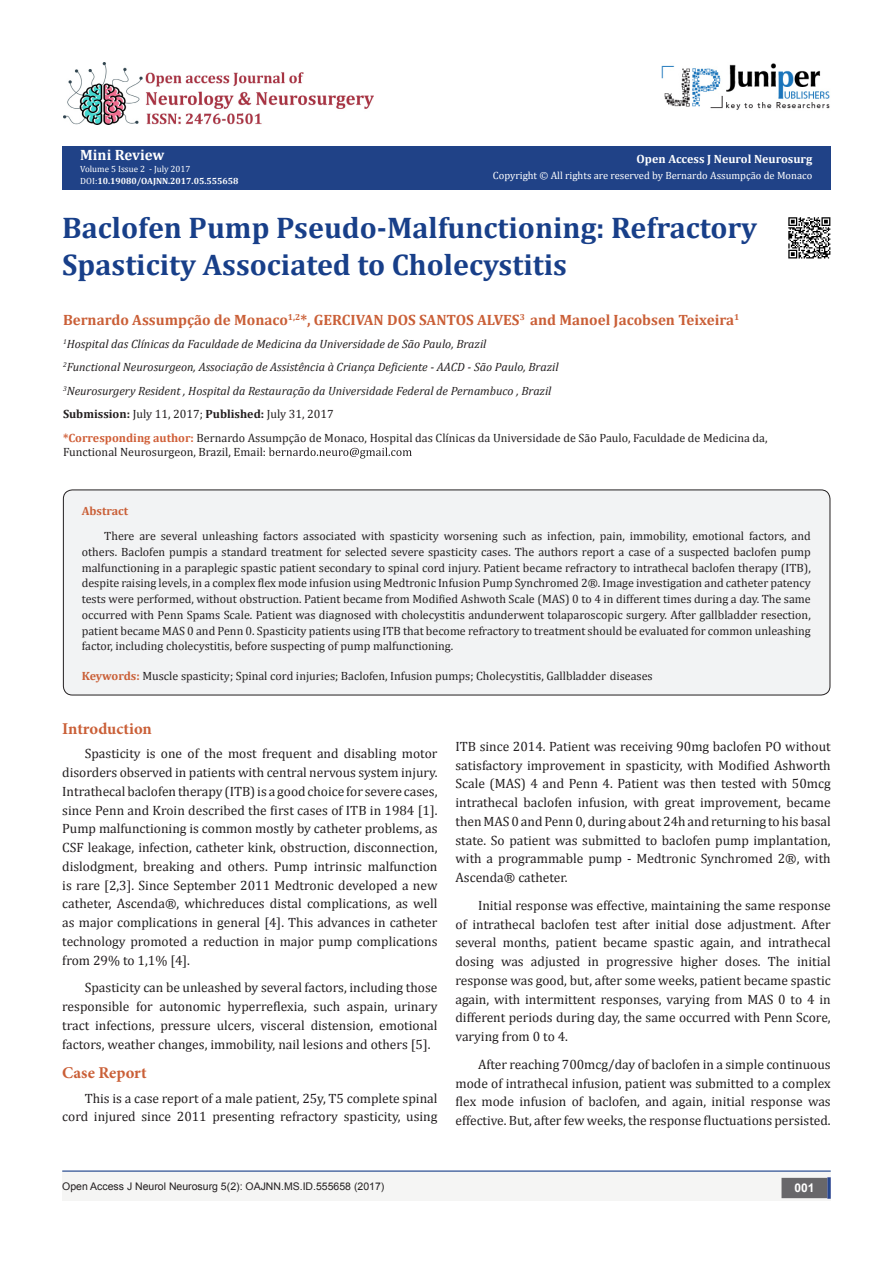
<style>
.page{position:relative;width:893px;height:1263px;background:#fff}
.page>*{position:absolute;margin:0;border:0;box-sizing:border-box;transform-origin:0 0}
.t1{font:700 30px/37.5px "Cambria";color:#183f89}
.t2{font:700 16.5px "Minion Pro";color:#ca5f37}
.t3{font:700 15px "Cambria";color:#ca5f37}
.t4{font:700 15px "Cambria";color:#fff}
.t5{font:13.5px/18.8px "Cambria";color:#231f20;text-align:justify}
.t6{font:12px/15.8px "Cambria";color:#231f20}
.t7{font:italic 12px "Cambria";color:#231f20}
.t8{font:700 12px "Cambria";color:#fff}
.t9{font:700 12px "Cambria";color:#ca5f37}
.t10{font:700 12px "Arial";color:#fff}
.t11{font:10.5px "Cambria";color:#fff}
.t12{font:10.5px "Arial";color:#231f20}
.t13{font:700 9px "Cambria";color:#fff}
.t14{font:9px "Cambria";color:#fff}
.s1{font-weight:400}
.s2{font-weight:700}
.s3{font-weight:700;color:#d05f38}
.s4{font-weight:700;color:#ca5f37}
</style>
<div class="page">
<div style="left:62px;top:146px;width:768px;height:43px;background:#204287"></div>
<svg style="left:269px;top:448px;width:143px;height:11px"></svg>
<div style="left:62px;top:1172px;width:494px;height:29px;background:#f5f5f4"></div>
<div style="left:507px;top:1172px;width:324px;height:29px;background:#f5f5f4"></div>
<div style="left:782px;top:1178px;width:45px;height:19px;background:#68676a"></div>
<div style="left:781px;top:1178px;width:46px;height:20px;border:2px solid #68676a"></div>
<svg style="left:827px;top:1177px;width:4px;height:22px"></svg>
<img style="left:661px;top:63px;width:169px;height:47px">
<hr style="left:62px;top:1170px;width:769px;height:2px;background:#183f89">
<img style="left:63px;top:62px;width:310px;height:63px">
<div style="left:63px;top:490px;width:767px;height:205px;background:#f2f3f4;border-radius:9px"></div>
<div style="left:63px;top:489px;width:767px;height:206px;border:1px solid #231f20;border-radius:9px"></div>
<img style="left:788px;top:217px;width:43px;height:42px">
<p class="t4" style="left:80px;top:144px;width:86px">Mini Review</p>
<p class="t14" style="left:80px;top:164px;width:112px">Volume 5 Issue 2 - July 2017</p>
<p class="t13" style="left:80px;top:175px;width:160px"><span class="s1">DOI:</span>10.19080/OAJNN.2017.05.555658</p>
<p class="t8" style="left:637px;top:150px;width:177px">Open Access J Neurol Neurosurg</p>
<p class="t11" style="left:493px;top:169px;width:321px">Copyright © All rights are reserved by Bernardo Assumpção de Monaco</p>
<p class="t1" style="left:62px;top:208px;width:696px">Baclofen Pump Pseudo-Malfunctioning: Refractory<br>Spasticity Associated to Cholecystitis</p>
<p class="t3" style="left:63px;top:309px;width:678px">Bernardo Assumpção de Monaco<sup>1,2</sup>*, GERCIVAN DOS SANTOS ALVES<sup>3</sup> and Manoel Jacobsen Teixeira<sup>1</sup></p>
<p class="t7" style="left:63px;top:335px;width:425px"><sup>1</sup>Hospital das Clínicas da Faculdade de Medicina da Universidade de São Paulo, Brazil</p>
<p class="t7" style="left:63px;top:359px;width:497px"><sup>2</sup>Functional Neurosurgeon, Associação de Assistência à Criança Deficiente - AACD - São Paulo, Brazil</p>
<p class="t7" style="left:63px;top:382px;width:490px"><sup>3</sup>Neurosurgery Resident , Hospital da Restauração da Universidade Federal de Pernambuco , Brazil</p>
<p class="t6" style="left:63px;top:406px;width:272px"><span class="s2">Submission:</span> July 11, 2017; <span class="s2">Published:</span> July 31, 2017</p>
<p class="t6" style="left:63px;top:430px;width:706px;line-height:14.4px"><span class="s3">*Corresponding author:</span> Bernardo Assumpção de Monaco, Hospital das Clínicas da Universidade de São Paulo, Faculdade de Medicina da,<br>Functional Neurosurgeon, Brazil, Email:</p>
<p class="t9" style="left:82px;top:503px;width:48px">Abstract</p>
<p class="t6" style="left:82px;top:528px;width:731px;text-align:justify;text-indent:22px">There are several unleashing factors associated with spasticity worsening such as infection, pain, immobility, emotional factors, and others. Baclofen pumpis a standard treatment for selected severe spasticity cases. The authors report a case of a suspected baclofen pump malfunctioning in a paraplegic spastic patient secondary to spinal cord injury. Patient became refractory to intrathecal baclofen therapy (ITB), despite raising levels, in a complex flex mode infusion using Medtronic Infusion Pump Synchromed 2®. Image investigation and catheter patency tests were performed, without obstruction. Patient became from Modified Ashwoth Scale (MAS) 0 to 4 in different times during a day. The same occurred with Penn Spams Scale. Patient was diagnosed with cholecystitis andunderwent tolaparoscopic surgery. After gallbladder resection, patient became MAS 0 and Penn 0. Spasticity patients using ITB that become refractory to treatment should be evaluated for common unleashing factor, including cholecystitis, before suspecting of pump malfunctioning.</p>
<p class="t6" style="left:82px;top:668px;width:572px"><span class="s4">Keywords:</span> Muscle spasticity; Spinal cord injuries; Baclofen, Infusion pumps; Cholecystitis, Gallbladder diseases</p>
<p class="t2" style="left:62px;top:717px;width:91px">Introduction</p>
<p class="t5" style="left:62px;top:744px;width:377px;text-indent:22px">Spasticity is one of the most frequent and disabling motor disorders observed in patients with central nervous system injury.<br>Intrathecal baclofen therapy (ITB) is a good choice for severe cases, since Penn and Kroin described the first cases of ITB in 1984 [1].<br>Pump malfunctioning is common mostly by catheter problems, as CSF leakage, infection, catheter kink, obstruction, disconnection, dislodgment, breaking and others. Pump intrinsic malfunction is rare [2,3]. Since September 2011 Medtronic developed a new catheter, Ascenda®, whichreduces distal complications, as well as major complications in general [4]. This advances in catheter technology promoted a reduction in major pump complications from 29% to 1,1% [4].</p>
<p class="t5" style="left:62px;top:978px;width:377px;text-indent:22px">Spasticity can be unleashed by several factors, including those responsible for autonomic hyperreflexia, such aspain, urinary tract infections, pressure ulcers, visceral distension, emotional factors, weather changes, immobility, nail lesions and others [5].</p>
<p class="t2" style="left:62px;top:1061px;width:86px">Case Report</p>
<p class="t5" style="left:62px;top:1088px;width:377px;text-align:right">This is a case report of a male patient, 25y, T5 complete spinal cord injured since 2011 presenting refractory spasticity, using</p>
<p class="t5" style="left:455px;top:737px;width:377px">ITB since 2014. Patient was receiving 90mg baclofen PO without satisfactory improvement in spasticity, with Modified Ashworth Scale (MAS) 4 and Penn 4. Patient was then tested with 50mcg intrathecal baclofen infusion, with great improvement, became then MAS 0 and Penn 0, during about 24h and returning to his basal state. So patient was submitted to baclofen pump implantation, with a programmable pump - Medtronic Synchromed 2®, with Ascenda® catheter.</p>
<p class="t5" style="left:455px;top:896px;width:377px;text-indent:22px">Initial response was effective, maintaining the same response of intrathecal baclofen test after initial dose adjustment. After several months, patient became spastic again, and intrathecal dosing was adjusted in progressive higher doses. The initial response was good, but, after some weeks, patient became spastic again, with intermittent responses, varying from MAS 0 to 4 in different periods during day, the same occurred with Penn Score, varying from 0 to 4.</p>
<p class="t5" style="left:455px;top:1055px;width:377px;text-indent:22px">After reaching 700mcg/day of baclofen in a simple continuous mode of intrathecal infusion, patient was submitted to a complex flex mode infusion of baclofen, and again, initial response was effective. But, after few weeks, the response fluctuations persisted.</p>
<p class="t12" style="left:62px;top:1179px;width:324px">Open Access J Neurol Neurosurg 5(2): OAJNN.MS.ID.555658 (2017)</p>
<p class="t10" style="left:794px;top:1180px;width:22px">001</p>
</div>
